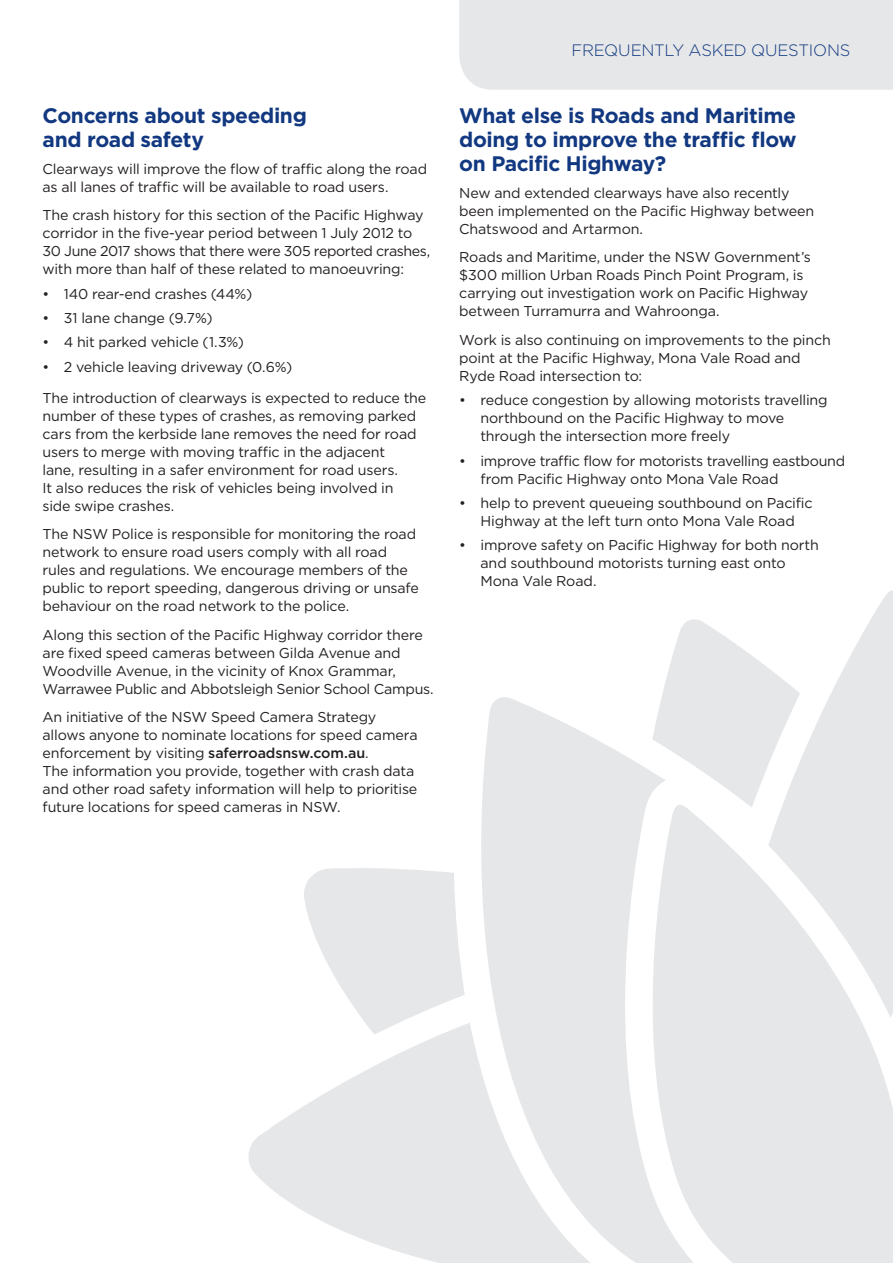
<style>
.page{position:relative;width:893px;height:1263px;background:#fff}
.page>*{position:absolute;margin:0;border:0;box-sizing:border-box;transform-origin:0 0}
.t1{font:700 21px/24px "Gotham";letter-spacing:-.015em;color:#113880}
.t2{font:300 16.5px "Gotham";letter-spacing:-.015em;color:#113880}
.t3{font:14.25px/18px "Gotham";letter-spacing:-.015em;color:#231f20}
.s1{font-weight:500}
</style>
<div class="page">
<svg style="left:249px;top:590px;width:644px;height:673px;fill:#e6e7e9"></svg>
<div style="left:459px;top:0;width:434px;height:90px;background:#e6e7e9"></div>
<h1 class="t1" style="left:43px;top:104px;width:266px">Concerns about speeding and road safety</h1>
<p class="t3" style="left:43px;top:159px;width:386px">Clearways will improve the flow of traffic along the road as all lanes of traffic will be available to road users.</p>
<p class="t3" style="left:43px;top:206px;width:389px">The crash history for this section of the Pacific Highway corridor in the five-year period between 1 July 2012 to 30 June 2017 shows that there were 305 reported crashes, with more than half of these related to manoeuvring:</p>
<p class="t3" style="left:43px;top:284px;width:211px">• 140 rear-end crashes (44%)</p>
<p class="t3" style="left:43px;top:309px;width:172px">• 31 lane change (9.7%)</p>
<p class="t3" style="left:43px;top:333px;width:203px">• 4 hit parked vehicle (1.3%)</p>
<p class="t3" style="left:43px;top:351px;width:385px;line-height:30.8px">• 2 vehicle leaving driveway (0.6%)<br>The introduction of clearways is expected to reduce the</p>
<p class="t3" style="left:43px;top:406px;width:376px">number of these types of crashes, as removing parked cars from the kerbside lane removes the need for road users to merge with moving traffic in the adjacent lane, resulting in a safer environment for road users.<br>It also reduces the risk of vehicles being involved in side swipe crashes.</p>
<p class="t3" style="left:43px;top:525px;width:378px">The NSW Police is responsible for monitoring the road network to ensure road users comply with all road rules and regulations. We encourage members of the public to report speeding, dangerous driving or unsafe behaviour on the road network to the police.</p>
<p class="t3" style="left:43px;top:625px;width:393px">Along this section of the Pacific Highway corridor there are fixed speed cameras between Gilda Avenue and Woodville Avenue, in the vicinity of Knox Grammar, Warrawee Public and Abbotsleigh Senior School Campus.</p>
<p class="t3" style="left:43px;top:708px;width:377px">An initiative of the NSW Speed Camera Strategy allows anyone to nominate locations for speed camera enforcement by visiting <span class="s1">saferroadsnsw.com.au</span>.<br>The information you provide, together with crash data and other road safety information will help to prioritise future locations for speed cameras in NSW.</p>
<p class="t2" style="left:572px;top:39px;width:280px">FREQUENTLY ASKED QUESTIONS</p>
<h1 class="t1" style="left:459px;top:104px;width:339px;text-align:justify">What else is Roads and Maritime doing to improve the traffic flow on Pacific Highway?</h1>
<p class="t3" style="left:459px;top:183px;width:357px">New and extended clearways have also recently been implemented on the Pacific Highway between<br>Chatswood and Artarmon.</p>
<p class="t3" style="left:459px;top:248px;width:353px">Roads and Maritime, under the NSW Government’s $300 million Urban Roads Pinch Point Program, is carrying out investigation work on Pacific Highway between Turramurra and Wahroonga.</p>
<p class="t3" style="left:459px;top:331px;width:373px">Work is also continuing on improvements to the pinch point at the Pacific Highway, Mona Vale Road and<br>Ryde Road intersection to:</p>
<p class="t3" style="left:480px;top:391px;width:349px;text-indent:-21px">• reduce congestion by allowing motorists travelling northbound on the Pacific Highway to move through the intersection more freely</p>
<p class="t3" style="left:480px;top:451px;width:366px;text-indent:-21px">• improve traffic flow for motorists travelling eastbound from Pacific Highway onto Mona Vale Road</p>
<p class="t3" style="left:459px;top:494px;width:355px;text-align:center">• help to prevent queueing southbound on Pacific<br>Highway at the left turn onto Mona Vale Road</p>
<p class="t3" style="left:480px;top:536px;width:340px;text-indent:-21px">• improve safety on Pacific Highway for both north and southbound motorists turning east onto<br>Mona Vale Road.</p>
</div>
